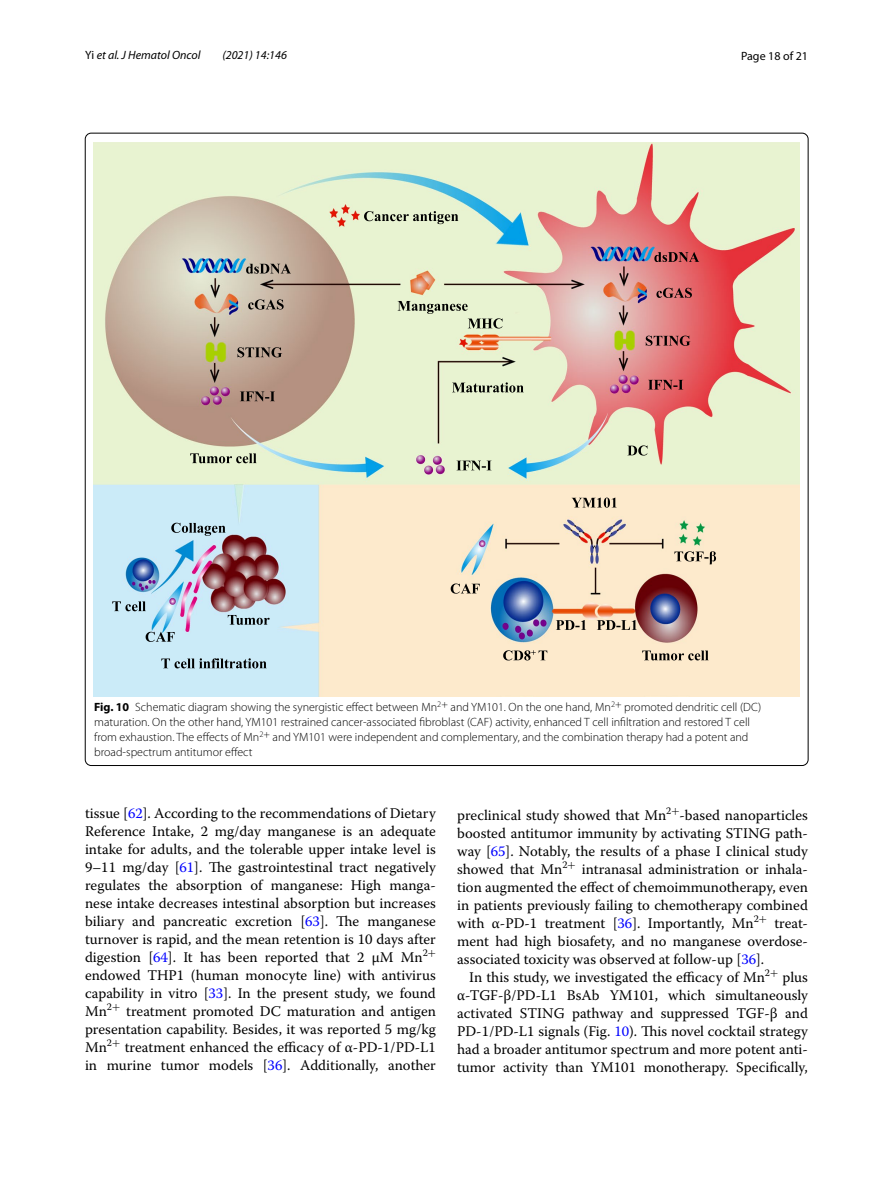
<style>
.page{position:relative;width:893px;height:1187px;background:#fff}
.page>*{position:absolute;margin:0;border:0;box-sizing:border-box;transform-origin:0 0}
.t1{font:14.7px/18px "Warnock Pro";color:#000;text-align:justify}
.t2{font:300 12px/15px "Myriad Pro";color:#000}
.t3{font:italic 12px "Myriad Pro";color:#000}
.t4{font:12px "Myriad Pro";color:#000}
.s1{font-style:normal}
.s2{font-weight:700}
.s3{color:#00f}
</style>
<div class="page">
<img style="left:94px;top:142px;width:706px;height:554px">
<svg style="left:597px;top:620px;width:40px;height:10px"></svg>
<svg style="left:556px;top:620px;width:30px;height:10px"></svg>
<svg style="left:674px;top:551px;width:42px;height:13px"></svg>
<svg style="left:627px;top:445px;width:20px;height:10px"></svg>
<svg style="left:190px;top:453px;width:67px;height:10px"></svg>
<svg style="left:456px;top:460px;width:36px;height:10px"></svg>
<svg style="left:364px;top:211px;width:94px;height:13px"></svg>
<svg style="left:452px;top:382px;width:72px;height:10px"></svg>
<svg style="left:648px;top:380px;width:35px;height:10px"></svg>
<svg style="left:646px;top:335px;width:44px;height:11px"></svg>
<svg style="left:654px;top:252px;width:45px;height:10px"></svg>
<svg style="left:656px;top:288px;width:36px;height:10px"></svg>
<svg style="left:240px;top:391px;width:35px;height:10px"></svg>
<svg style="left:237px;top:347px;width:45px;height:10px"></svg>
<svg style="left:246px;top:263px;width:45px;height:11px"></svg>
<svg style="left:248px;top:299px;width:36px;height:10px"></svg>
<svg style="left:397px;top:301px;width:105px;height:27px;background:#c8d1b4"></svg>
<svg style="left:503px;top:650px;width:44px;height:10px"></svg>
<svg style="left:642px;top:650px;width:67px;height:10px"></svg>
<svg style="left:572px;top:497px;width:45px;height:10px"></svg>
<svg style="left:228px;top:615px;width:42px;height:10px"></svg>
<svg style="left:161px;top:658px;width:106px;height:10px"></svg>
<svg style="left:146px;top:631px;width:29px;height:11px"></svg>
<svg style="left:451px;top:583px;width:29px;height:10px"></svg>
<svg style="left:112px;top:601px;width:34px;height:10px"></svg>
<svg style="left:171px;top:522px;width:55px;height:13px"></svg>
<p class="t3" style="left:85px;top:48px;width:117px"><span class="s1">Yi</span> et al. J Hematol Oncol</p>
<p class="t3" style="left:222px;top:48px;width:66px">(2021) 14:146</p>
<p class="t4" style="left:741px;top:48px;width:68px">Page 18 of 21</p>
<p class="t2" style="left:94px;top:700px;width:668px"><span class="s2">Fig. 10</span> Schematic diagram showing the synergistic effect between Mn<sup>2</sup><sup>+</sup> and YM101. On the one hand, Mn<sup>2</sup><sup>+</sup> promoted dendritic cell (DC) maturation. On the other hand, YM101 restrained cancer-associated fibroblast (CAF) activity, enhanced T cell infiltration and restored T cell from exhaustion. The effects of Mn<sup>2</sup><sup>+</sup> and YM101 were independent and complementary, and the combination therapy had a potent and broad-spectrum antitumor effect</p>
<p class="t1" style="left:85px;top:804px;width:352px">tissue [<span class="s3">62</span>]. According to the recommendations of Dietary Reference Intake, 2 mg/day manganese is an adequate intake for adults, and the tolerable upper intake level is 9–11 mg/day [<span class="s3">61</span>]. The gastrointestinal tract negatively regulates the absorption of manganese: High manga&shy;nese intake decreases intestinal absorption but increases biliary and pancreatic excretion [<span class="s3">63</span>]. The manganese turnover is rapid, and the mean retention is 10 days after digestion [<span class="s3">64</span>]. It has been reported that 2 μM Mn<sup>2</sup><sup>+ </sup>endowed THP1 (human monocyte line) with antivirus capability in vitro [<span class="s3">33</span>]. In the present study, we found Mn<sup>2</sup><sup>+</sup> treatment promoted DC maturation and antigen presentation capability. Besides, it was reported 5 mg/kg Mn<sup>2</sup><sup>+</sup> treatment enhanced the efficacy of α-PD-1/PD-L1 in murine tumor models [<span class="s3">36</span>]. Additionally, another</p>
<p class="t1" style="left:457px;top:806px;width:352px">preclinical study showed that Mn<sup>2</sup><sup>+</sup>-based nanoparticles boosted antitumor immunity by activating STING path&shy;way [<span class="s3">65</span>]. Notably, the results of a phase I clinical study showed that Mn<sup>2</sup><sup>+</sup> intranasal administration or inhala&shy;tion augmented the effect of chemoimmunotherapy, even in patients previously failing to chemotherapy combined with α-PD-1 treatment [<span class="s3">36</span>]. Importantly, Mn<sup>2</sup><sup>+</sup> treat&shy;ment had high biosafety, and no manganese overdose&shy;associated toxicity was observed at follow-up [<span class="s3">36</span>].</p>
<p class="t1" style="left:457px;top:968px;width:352px;text-indent:12px">In this study, we investigated the efficacy of Mn<sup>2</sup><sup>+</sup> plus α-TGF-β/PD-L1 BsAb YM101, which simultaneously activated STING pathway and suppressed TGF-β and PD-1/PD-L1 signals (Fig. <span class="s3">10</span>). This novel cocktail strategy had a broader antitumor spectrum and more potent anti&shy;tumor activity than YM101 monotherapy. Specifically,</p>
</div>
